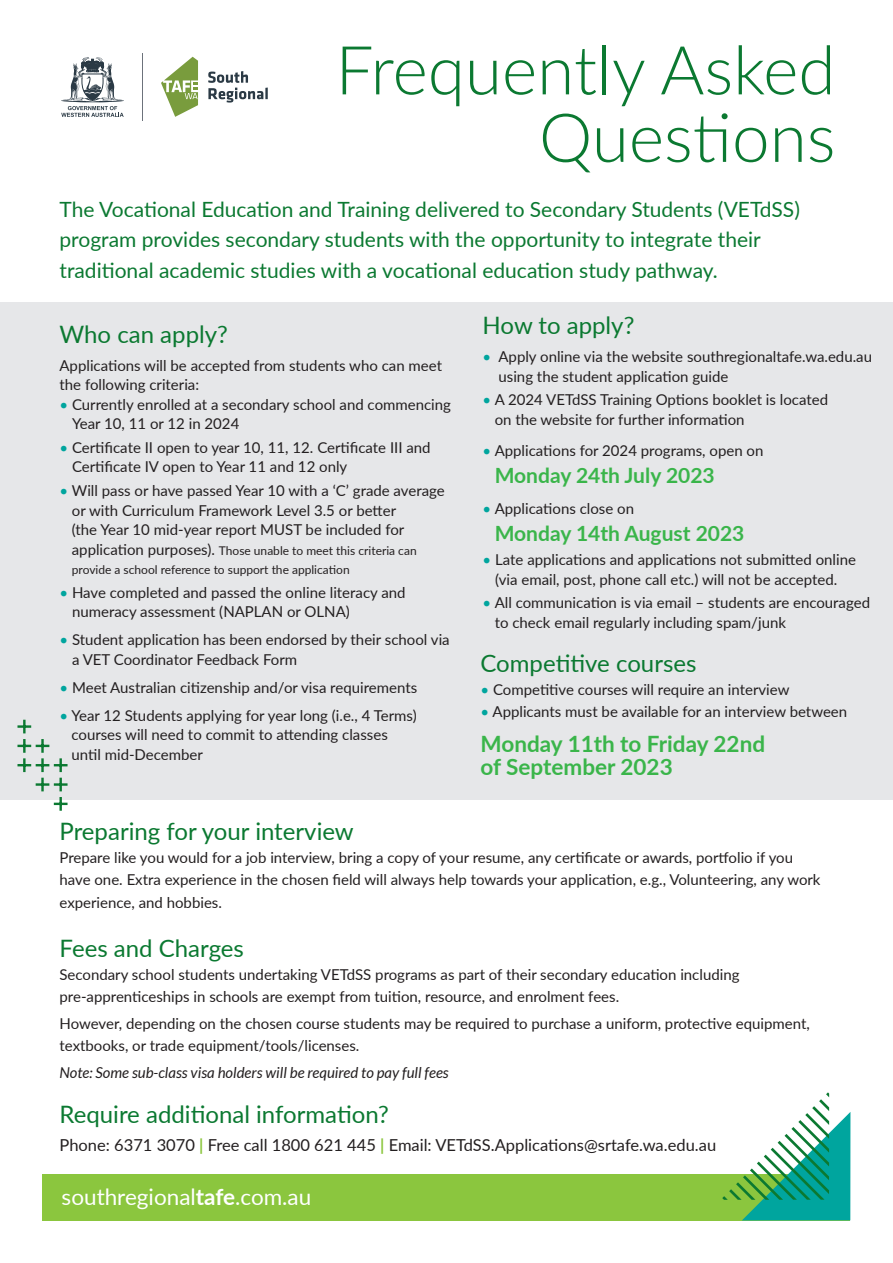
<style>
.page{position:relative;width:893px;height:1263px;background:#fff}
.page>*{position:absolute;margin:0;border:0;box-sizing:border-box;transform-origin:0 0}
.t1{font:300 67.5px/67.5px "Lato";color:#0b7931;text-align:right}
.t2{font:24px "Lato";color:#0b7931}
.t3{font:700 22.5px/22.5px "Lato";color:#3ab54a}
.t4{font:22.5px "Lato";color:#fff}
.t5{font:21px/30px "Lato";color:#0b7931}
.t6{font:700 21px "Lato";color:#3ab54a}
.t7{font:16.5px "Lato";color:#231f20}
.t8{font:15px/19.5px "Lato";color:#231f20}
.t9{font:italic 15px "Lato";color:#231f20}
.t10{font:12px/19.5px "Lato";color:#231f20}
.s1{color:#00a59e}
.s2{font-size:15px}
.s3{font-weight:700;color:#8bc63e}
.s4{font-weight:700}
</style>
<div class="page">
<div style="left:0;top:302px;width:893px;height:497px;background:#e6e7e9"></div>
<div style="left:43px;top:1174px;width:807px;height:46px;background:#8bc63e"></div>
<svg style="left:61px;top:57px;width:63px;height:60px"></svg>
<hr style="left:142px;top:53px;width:1px;height:67px;background:#6c727b">
<svg style="left:161px;top:57px;width:37px;height:60px"></svg>
<svg style="left:208px;top:71px;width:60px;height:32px"></svg>
<svg style="left:722px;top:1092px;width:128px;height:128px"></svg>
<hr style="left:23px;top:758px;width:3px;height:14px;background:#0b7931">
<hr style="left:23px;top:739px;width:3px;height:14px;background:#0b7931">
<svg style="left:23px;top:720px;width:3px;height:13px"></svg>
<hr style="left:17px;top:725px;width:14px;height:3px;background:#0b7931">
<svg style="left:36px;top:778px;width:13px;height:13px"></svg>
<hr style="left:41px;top:758px;width:3px;height:14px;background:#0b7931">
<hr style="left:41px;top:739px;width:3px;height:14px;background:#0b7931">
<svg style="left:17px;top:745px;width:32px;height:2px"></svg>
<hr style="left:59px;top:797px;width:3px;height:14px;background:#0b7931">
<svg style="left:54px;top:803px;width:14px;height:2px"></svg>
<svg style="left:59px;top:778px;width:3px;height:13px"></svg>
<hr style="left:54px;top:783px;width:14px;height:3px;background:#0b7931">
<hr style="left:59px;top:758px;width:3px;height:14px;background:#0b7931">
<svg style="left:17px;top:764px;width:51px;height:2px"></svg>
<h1 class="t1" style="left:336px;top:34px;width:501px">Frequently Asked<br>Questions</h1>
<h3 class="t5" style="left:60px;top:194px;width:742px">The Vocational Education and Training delivered to Secondary Students (VETdSS) program provides secondary students with the opportunity to integrate their traditional academic studies with a vocational education study pathway.</h3>
<h2 class="t2" style="left:60px;top:317px;width:170px">Who can apply?</h2>
<p class="t8" style="left:60px;top:355px;width:384px">Applications will be accepted from students who can meet the following criteria:</p>
<p class="t8" style="left:72px;top:394px;width:380px;text-indent:-13px"><span class="s1">•</span> Currently enrolled at a secondary school and commencing<br>Year 10, 11 or 12 in 2024</p>
<p class="t8" style="left:72px;top:437px;width:360px;text-indent:-13px"><span class="s1">•</span> Certificate II open to year 10, 11, 12. Certificate III and<br>Certificate IV open to Year 11 and 12 only</p>
<p class="t8" style="left:72px;top:480px;width:374px;text-indent:-12px"><span class="s1">•</span> Will pass or have passed Year 10 with a ‘C’ grade average or with Curriculum Framework Level 3.5 or better<br>(the Year 10 mid-year report MUST be included for</p>
<p class="t10" style="left:72px;top:540px;width:346px"><span class="s2">application purposes).</span> Those unable to meet this criteria can provide a school reference to support the application</p>
<p class="t8" style="left:72px;top:582px;width:335px;text-indent:-13px"><span class="s1">•</span> Have completed and passed the online literacy and numeracy assessment (NAPLAN or OLNA)</p>
<p class="t8" style="left:72px;top:629px;width:379px;text-indent:-13px"><span class="s1">•</span> Student application has been endorsed by their school via a VET Coordinator Feedback Form</p>
<p class="t8" style="left:60px;top:677px;width:359px"><span class="s1">•</span> Meet Australian citizenship and/or visa requirements</p>
<p class="t8" style="left:71px;top:705px;width:347px;text-indent:-12px"><span class="s1">•</span> Year 12 Students applying for year long (i.e., 4 Terms) courses will need to commit to attending classes until mid-December</p>
<h2 class="t2" style="left:483px;top:308px;width:153px">How to apply?</h2>
<p class="t8" style="left:498px;top:346px;width:375px;text-indent:-16px"><span class="s1">•</span> Apply online via the website southregionaltafe.wa.edu.au using the student application guide</p>
<p class="t8" style="left:495px;top:389px;width:335px;text-indent:-12px"><span class="s1">•</span> A 2024 VETdSS Training Options booklet is located on the website for further information</p>
<p class="t8" style="left:483px;top:440px;width:282px"><span class="s1">•</span> Applications for 2024 programs, open on</p>
<h3 class="t6" style="left:495px;top:460px;width:222px">Monday 24th July 2023</h3>
<p class="t8" style="left:483px;top:498px;width:153px"><span class="s1">•</span> Applications close on</p>
<h3 class="t6" style="left:495px;top:518px;width:251px">Monday 14th August 2023</h3>
<p class="t8" style="left:483px;top:549px;width:375px;text-align:center"><span class="s1">•</span> Late applications and applications not submitted online (via email, post, phone call etc.) will not be accepted.</p>
<p class="t8" style="left:495px;top:592px;width:377px;text-indent:-12px"><span class="s1">•</span> All communication is via email – students are encouraged to check email regularly including spam/junk</p>
<h2 class="t2" style="left:480px;top:646px;width:217px">Competitive courses</h2>
<p class="t8" style="left:480px;top:679px;width:310px"><span class="s1">•</span> Competitive courses will require an interview</p>
<p class="t8" style="left:480px;top:701px;width:368px"><span class="s1">•</span> Applicants must be available for an interview between</p>
<h3 class="t3" style="left:480px;top:732px;width:286px">Monday 11th to Friday 22nd of September 2023</h3>
<h2 class="t2" style="left:60px;top:814px;width:296px">Preparing for your interview</h2>
<p class="t8" style="left:60px;top:845px;width:762px;line-height:22.5px">Prepare like you would for a job interview, bring a copy of your resume, any certificate or awards, portfolio if you have one. Extra experience in the chosen field will always help towards your application, e.g., Volunteering, any work experience, and hobbies.</p>
<h2 class="t2" style="left:60px;top:931px;width:186px">Fees and Charges</h2>
<p class="t8" style="left:60px;top:962px;width:681px;line-height:22.5px">Secondary school students undertaking VETdSS programs as part of their secondary education including pre-apprenticeships in schools are exempt from tuition, resource, and enrolment fees.</p>
<p class="t8" style="left:60px;top:1011px;width:752px;line-height:22.5px">However, depending on the chosen course students may be required to purchase a uniform, protective equipment, textbooks, or trade equipment/tools/licenses.</p>
<p class="t9" style="left:60px;top:1064px;width:391px">Note: Some sub-class visa holders will be required to pay full fees</p>
<h2 class="t2" style="left:60px;top:1097px;width:331px">Require additional information?</h2>
<p class="t7" style="left:60px;top:1133px;width:658px">Phone: 6371 3070 <span class="s3">|</span> Free call 1800 621 445 <span class="s3">|</span> Email: VETdSS.Applications@srtafe.wa.edu.au</p>
<h3 class="t4" style="left:62px;top:1180px;width:251px">southregional<span class="s4">tafe</span>.com.au</h3>
</div>
